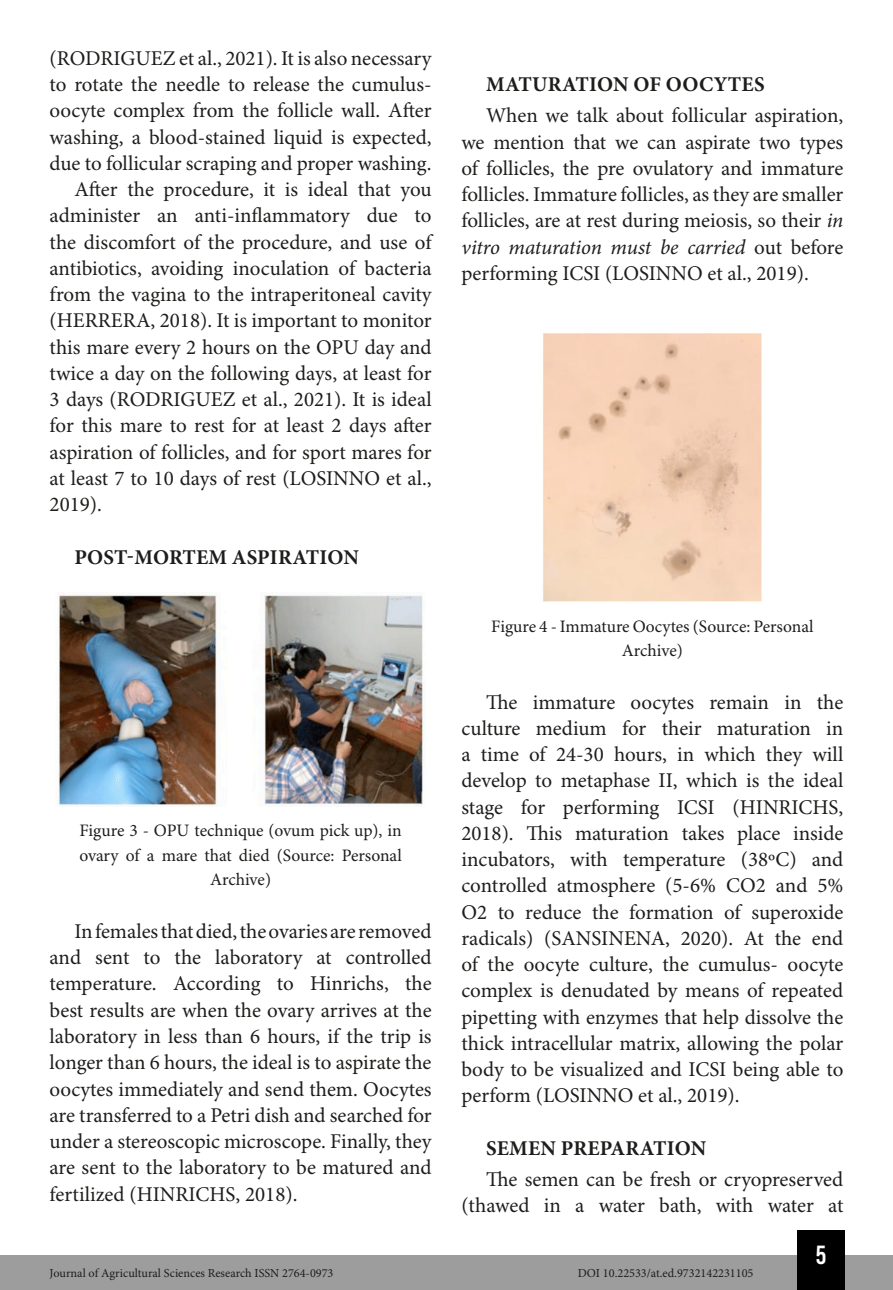
<style>
.page{position:relative;width:893px;height:1290px;background:#fff}
.page>*{position:absolute;margin:0;border:0;box-sizing:border-box;transform-origin:0 0}
.t1{font:26.25px "Bebas Kai";color:#fff}
.t2{font:21px/26.2px "Minion Pro";color:#1d1d1b;text-align:justify}
.t3{font:700 21px "Minion Pro";letter-spacing:.01em;color:#1d1d1b}
.t4{font:17.5px/24.5px "Minion Pro";letter-spacing:-.005em;color:#1d1d1b;text-align:center}
.t5{font:12.25px "Minion Pro";color:#1d1d1b}
.s1{font-style:italic}
</style>
<div class="page">
<div style="left:0;top:1255px;width:893px;height:35px;background:#9d9d9d"></div>
<div style="left:797px;top:1230px;width:48px;height:60px;background:#000"></div>
<img style="left:56px;top:594px;width:370px;height:213px">
<img style="left:543px;top:333px;width:219px;height:269px">
<p class="t2" style="left:50px;top:46px;width:383px">(RODRIGUEZ et al., 2021). It is also necessary</p>
<p class="t2" style="left:50px;top:72px;width:383px">to rotate the needle to release the cumulus-</p>
<p class="t2" style="left:50px;top:98px;width:383px">oocyte complex from the follicle wall. After</p>
<p class="t2" style="left:50px;top:125px;width:383px">washing, a blood-stained liquid is expected,</p>
<p class="t2" style="left:50px;top:151px;width:384px">due to follicular scraping and proper washing.</p>
<p class="t2" style="left:74px;top:177px;width:359px">After the procedure, it is ideal that you</p>
<p class="t2" style="left:50px;top:203px;width:383px">administer an anti-inflammatory due to</p>
<p class="t2" style="left:50px;top:230px;width:384px">the discomfort of the procedure, and use of</p>
<p class="t2" style="left:50px;top:256px;width:383px">antibiotics, avoiding inoculation of bacteria</p>
<p class="t2" style="left:50px;top:282px;width:383px">from the vagina to the intraperitoneal cavity</p>
<p class="t2" style="left:50px;top:308px;width:383px">(HERRERA, 2018). It is important to monitor</p>
<p class="t2" style="left:50px;top:335px;width:384px">this mare every 2 hours on the OPU day and</p>
<p class="t2" style="left:50px;top:361px;width:383px">twice a day on the following days, at least for</p>
<p class="t2" style="left:50px;top:387px;width:384px">3 days (RODRIGUEZ et al., 2021). It is ideal</p>
<p class="t2" style="left:50px;top:413px;width:384px">for this mare to rest for at least 2 days after</p>
<p class="t2" style="left:50px;top:440px;width:383px">aspiration of follicles, and for sport mares for</p>
<p class="t2" style="left:50px;top:466px;width:383px">at least 7 to 10 days of rest (LOSINNO et al.,</p>
<p class="t2" style="left:50px;top:492px;width:54px">2019).</p>
<p class="t3" style="left:75px;top:542px;width:286px">POST-MORTEM ASPIRATION</p>
<p class="t4" style="left:79px;top:819px;width:324px">Figure 3 - OPU technique (ovum pick up), in ovary of a mare that died (Source: Personal<br>Archive)</p>
<p class="t2" style="left:50px;top:919px;width:384px;text-indent:25px">In females that died, the ovaries are removed and sent to the laboratory at controlled temperature. According to Hinrichs, the best results are when the ovary arrives at the laboratory in less than 6 hours, if the trip is longer than 6 hours, the ideal is to aspirate the oocytes immediately and send them. Oocytes are transferred to a Petri dish and searched for under a stereoscopic microscope. Finally, they are sent to the laboratory to be matured and fertilized (HINRICHS, 2018).</p>
<p class="t3" style="left:486px;top:70px;width:280px">MATURATION OF OOCYTES</p>
<p class="t2" style="left:461px;top:103px;width:384px;text-indent:25px">When we talk about follicular aspiration, we mention that we can aspirate two types of follicles, the pre ovulatory and immature follicles. Immature follicles, as they are smaller follicles, are at rest during meiosis, so their <span class="s1">in vitro maturation must be carried</span> out before performing ICSI (LOSINNO et al., 2019).</p>
<p class="t4" style="left:491px;top:614px;width:324px">Figure 4 - Immature Oocytes (Source: Personal<br>Archive)</p>
<p class="t2" style="left:461px;top:689px;width:384px;text-indent:25px">The immature oocytes remain in the culture medium for their maturation in a time of 24-30 hours, in which they will develop to metaphase II, which is the ideal stage for performing ICSI (HINRICHS, 2018). This maturation takes place inside incubators, with temperature (38ºC) and controlled atmosphere (5-6% CO2 and 5% O2 to reduce the formation of superoxide radicals) (SANSINENA, 2020). At the end of the oocyte culture, the cumulus- oocyte complex is denudated by means of repeated pipetting with enzymes that help dissolve the thick intracellular matrix, allowing the polar body to be visualized and ICSI being able to perform (LOSINNO et al., 2019).</p>
<p class="t3" style="left:486px;top:1133px;width:222px">SEMEN PREPARATION</p>
<p class="t2" style="left:461px;top:1167px;width:383px;text-align:right">The semen can be fresh or cryopreserved (thawed in a water bath, with water at</p>
<p class="t1" style="left:816px;top:1241px;width:12px">5</p>
<p class="t5" style="left:50px;top:1266px;width:285px">Journal of Agricultural Sciences Research ISSN 2764-0973</p>
<p class="t5" style="left:578px;top:1266px;width:177px">DOI 10.22533/at.ed.9732142231105</p>
</div>
